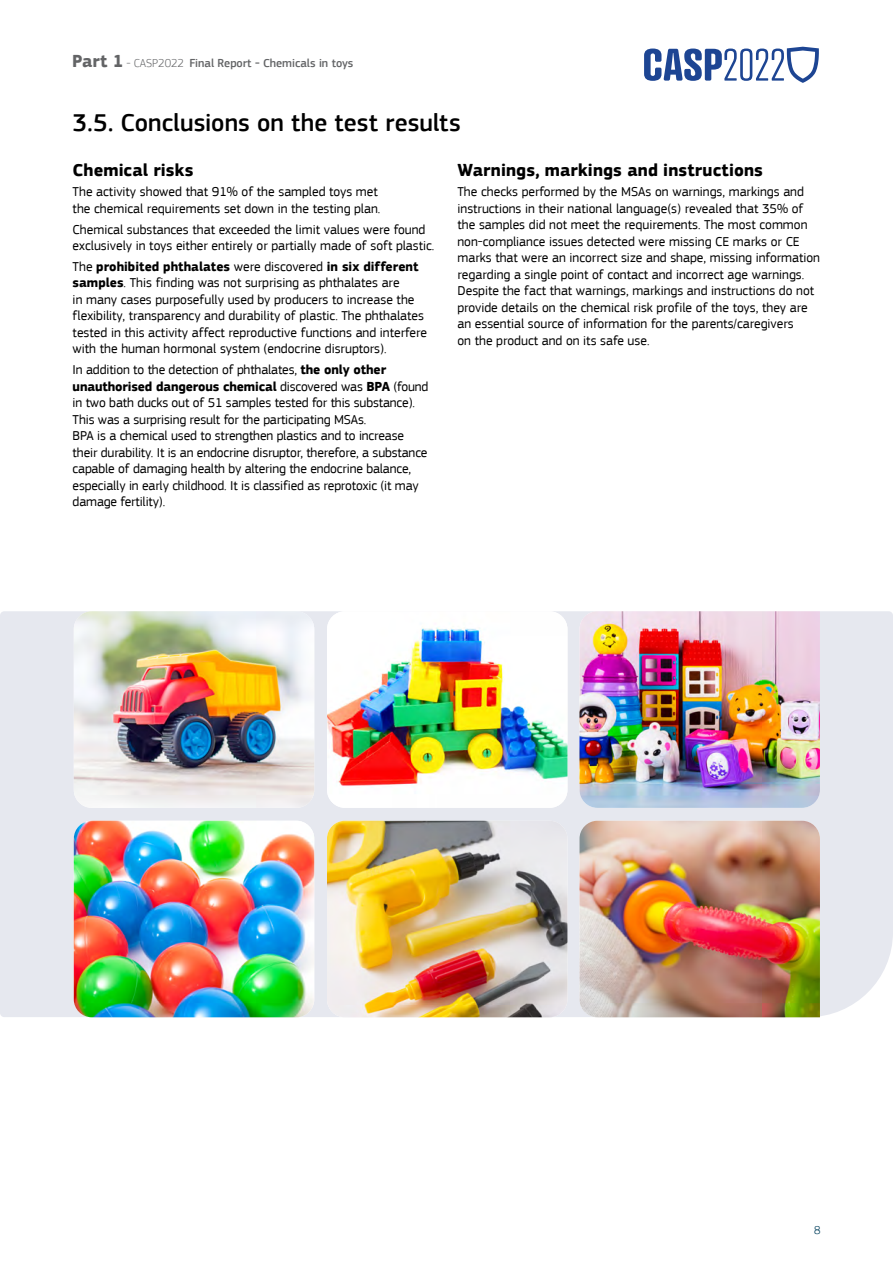
<style>
.page{position:relative;width:893px;height:1263px;background:#fff}
.page>*{position:absolute;margin:0;border:0;box-sizing:border-box;transform-origin:0 0}
.t1{font:500 25.5px "EC Square Sans Pro";color:#000}
.t2{font:700 18px "EC Square Sans Pro";letter-spacing:.005em;color:#000}
.t3{font:13.5px/16.5px "EC Square Sans Pro";color:#000}
.t4{font:500 12px "EC Square Sans Pro";color:#636466}
.t5{font:300 12px "EC Square Sans Pro";color:#02405d}
.s1{font-weight:700;font-size:18px}
.s2{font-weight:300}
.s3{font-weight:700}
</style>
<div class="page">
<div style="left:0;top:611px;width:893px;height:406px;background:#e6e8ef"></div>
<img style="left:74px;top:611px;width:240px;height:197px">
<img style="left:327px;top:611px;width:240px;height:197px">
<img style="left:579px;top:611px;width:241px;height:197px">
<img style="left:74px;top:821px;width:240px;height:196px">
<img style="left:327px;top:821px;width:240px;height:196px">
<img style="left:579px;top:821px;width:241px;height:196px">
<svg style="left:644px;top:47px;width:175px;height:36px"></svg>
<p class="t4" style="left:72px;top:56px;width:283px"><span class="s1">Part 1</span> <span class="s2">- CASP2022</span> Final Report - Chemicals in toys</p>
<h1 class="t1" style="left:73px;top:107px;width:390px">3.5. Conclusions on the test results</h1>
<h2 class="t2" style="left:73px;top:159px;width:122px">Chemical risks</h2>
<p class="t3" style="left:73px;top:184px;width:309px">The activity showed that 91% of the sampled toys met the chemical requirements set down in the testing plan.</p>
<p class="t3" style="left:73px;top:221px;width:363px">Chemical substances that exceeded the limit values were found exclusively in toys either entirely or partially made of soft plastic.</p>
<p class="t3" style="left:73px;top:258px;width:356px">The <span class="s3">prohibited phthalates</span> were discovered <span class="s3">in six different samples</span>. This finding was not surprising as phthalates are<br>in many cases purposefully used by producers to increase the flexibility, transparency and durability of plastic. The phthalates tested in this activity affect reproductive functions and interfere with the human hormonal system (endocrine disruptors).</p>
<p class="t3" style="left:73px;top:361px;width:357px">In addition to the detection of phthalates, <span class="s3">the only other unauthorised dangerous chemical</span> discovered was <span class="s3">BPA</span> (found in two bath ducks out of 51 samples tested for this substance).<br>This was a surprising result for the participating MSAs.<br>BPA is a chemical used to strengthen plastics and to increase their durability. It is an endocrine disruptor, therefore, a substance capable of damaging health by altering the endocrine balance, especially in early childhood. It is classified as reprotoxic (it may damage fertility).</p>
<h2 class="t2" style="left:457px;top:159px;width:307px">Warnings, markings and instructions</h2>
<p class="t3" style="left:457px;top:184px;width:364px">The checks performed by the MSAs on warnings, markings and instructions in their national language(s) revealed that 35% of the samples did not meet the requirements. The most common non-compliance issues detected were missing CE marks or CE marks that were an incorrect size and shape, missing information regarding a single point of contact and incorrect age warnings.<br>Despite the fact that warnings, markings and instructions do not provide details on the chemical risk profile of the toys, they are an essential source of information for the parents/caregivers<br>on the product and on its safe use.</p>
<p class="t5" style="left:814px;top:1223px;width:8px">8</p>
</div>
